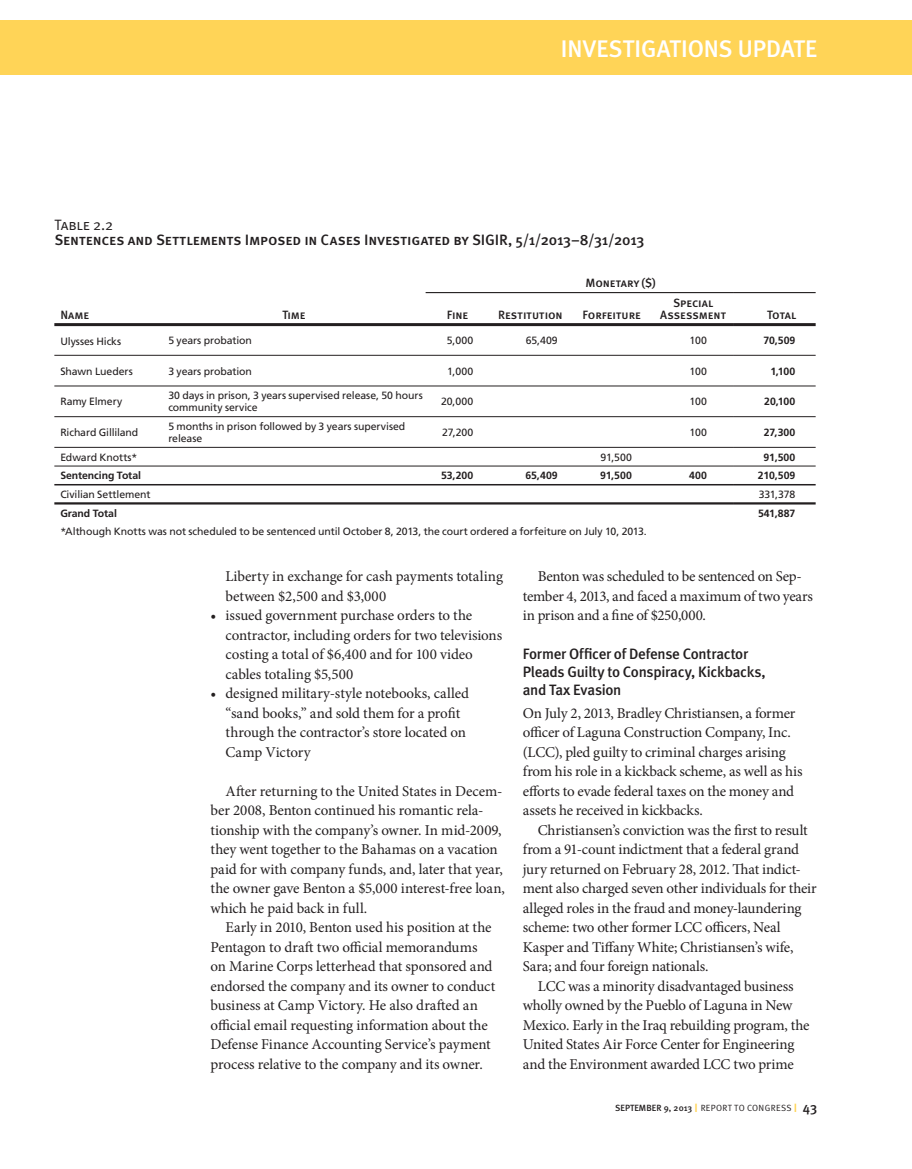
<style>
.page{position:relative;width:912px;height:1169px;background:#fff}
.page>*{position:absolute;margin:0;border:0;box-sizing:border-box;transform-origin:0 0}
.t1{font:500 24px "Meta";letter-spacing:-.005em;color:#fff}
.t2{font:15px/19.5px "Minion Pro";letter-spacing:-.01em;color:#231f20}
.t3{font:500 15px/18px "Meta";letter-spacing:-.02em;color:#231f20}
.t4{font:15px "Meta Medium Caps";letter-spacing:-.005em;color:#231f20}
.t5{font:15px "Meta Normal Caps";letter-spacing:-.01em;color:#231f20}
.t6{font:12px/12px "Meta Medium Caps";letter-spacing:-.01em;color:#231f20;text-align:center}
.t7{font:10.5px/12px "Frutiger";letter-spacing:-.01em;color:#231f20}
.t8{font:700 10.5px "Frutiger";letter-spacing:-.005em;color:#231f20}
.t9{font:9px "Meta Normal";letter-spacing:.04em;color:#231f20}
.s1{font-family:"Meta";font-weight:500}
.s2{font-family:"Meta";font-weight:500;font-size:12px;color:#ffd457}
.s3{font-family:"Meta";font-weight:500;font-size:13.5px}
</style>
<div class="page">
<div style="left:0;top:21px;width:912px;height:54px;background:#ffd457"></div>
<hr style="left:54px;top:386px;width:680px;height:1px;background:#231f20">
<hr style="left:734px;top:386px;width:82px;height:1px;background:#231f20">
<hr style="left:54px;top:416px;width:680px;height:1px;background:#231f20">
<hr style="left:734px;top:416px;width:82px;height:1px;background:#231f20">
<hr style="left:54px;top:323px;width:680px;height:3px;background:#231f20">
<hr style="left:734px;top:323px;width:82px;height:3px;background:#231f20">
<hr style="left:426px;top:292px;width:308px;height:1px;background:#231f20">
<hr style="left:734px;top:292px;width:82px;height:1px;background:#231f20">
<hr style="left:54px;top:502px;width:680px;height:2px;background:#231f20">
<hr style="left:734px;top:502px;width:82px;height:2px;background:#231f20">
<hr style="left:54px;top:355px;width:680px;height:1px;background:#231f20">
<hr style="left:734px;top:355px;width:82px;height:1px;background:#231f20">
<hr style="left:54px;top:447px;width:680px;height:1px;background:#231f20">
<hr style="left:734px;top:447px;width:82px;height:1px;background:#231f20">
<hr style="left:54px;top:466px;width:680px;height:1px;background:#231f20">
<hr style="left:734px;top:466px;width:82px;height:1px;background:#231f20">
<hr style="left:54px;top:484px;width:680px;height:1px;background:#231f20">
<hr style="left:734px;top:484px;width:82px;height:1px;background:#231f20">
<h1 class="t1" style="left:561px;top:40px;width:258px">INVESTIGATIONS UPDATE</h1>
<p class="t5" style="left:54px;top:216px;width:60px">Table 2.2</p>
<p class="t4" style="left:54px;top:231px;width:591px">Sentences and Settlements Imposed in Cases Investigated by SIGIR, 5/1/2013–8/31/2013</p>
<p class="t6" style="left:585px;top:277px;width:72px">Monetary ($)</p>
<p class="t6" style="left:60px;top:309px;width:30px">Name</p>
<p class="t6" style="left:282px;top:309px;width:25px">Time</p>
<p class="t6" style="left:447px;top:309px;width:23px">Fine</p>
<p class="t6" style="left:498px;top:309px;width:66px">Restitution</p>
<p class="t6" style="left:583px;top:309px;width:60px">Forfeiture</p>
<p class="t6" style="left:660px;top:297px;width:67px">Special<br>Assessment</p>
<p class="t6" style="left:767px;top:309px;width:31px">Total</p>
<p class="t7" style="left:60px;top:336px;width:62px">Ulysses Hicks</p>
<p class="t7" style="left:168px;top:335px;width:85px">5 years probation</p>
<p class="t7" style="left:447px;top:335px;width:28px">5,000</p>
<p class="t7" style="left:526px;top:335px;width:34px">65,409</p>
<p class="t7" style="left:690px;top:335px;width:19px">100</p>
<p class="t8" style="left:763px;top:336px;width:33px">70,509</p>
<p class="t7" style="left:60px;top:366px;width:74px">Shawn Lueders</p>
<p class="t7" style="left:168px;top:366px;width:85px">3 years probation</p>
<p class="t7" style="left:447px;top:366px;width:28px">1,000</p>
<p class="t7" style="left:690px;top:366px;width:19px">100</p>
<p class="t8" style="left:770px;top:367px;width:27px">1,100</p>
<p class="t7" style="left:60px;top:396px;width:63px">Ramy Elmery</p>
<p class="t7" style="left:168px;top:390px;width:256px">30 days in prison, 3 years supervised release, 50 hours community service</p>
<p class="t7" style="left:441px;top:396px;width:34px">20,000</p>
<p class="t7" style="left:690px;top:396px;width:19px">100</p>
<p class="t8" style="left:764px;top:397px;width:33px">20,100</p>
<p class="t7" style="left:60px;top:427px;width:80px">Richard Gilliland</p>
<p class="t7" style="left:168px;top:421px;width:238px">5 months in prison followed by 3 years supervised release</p>
<p class="t7" style="left:442px;top:427px;width:33px">27,200</p>
<p class="t7" style="left:690px;top:427px;width:19px">100</p>
<p class="t8" style="left:764px;top:428px;width:33px">27,300</p>
<p class="t7" style="left:60px;top:452px;width:78px">Edward Knotts*</p>
<p class="t7" style="left:601px;top:452px;width:33px">91,500</p>
<p class="t8" style="left:764px;top:453px;width:33px">91,500</p>
<p class="t8" style="left:60px;top:471px;width:82px">Sentencing Total</p>
<p class="t8" style="left:441px;top:471px;width:34px">53,200</p>
<p class="t8" style="left:525px;top:471px;width:34px">65,409</p>
<p class="t8" style="left:600px;top:471px;width:33px">91,500</p>
<p class="t8" style="left:689px;top:471px;width:19px">400</p>
<p class="t8" style="left:758px;top:471px;width:39px">210,509</p>
<p class="t7" style="left:60px;top:489px;width:92px">Civilian Settlement</p>
<p class="t7" style="left:759px;top:489px;width:38px">331,378</p>
<p class="t8" style="left:60px;top:509px;width:58px">Grand Total</p>
<p class="t8" style="left:758px;top:509px;width:39px">541,887</p>
<p class="t7" style="left:60px;top:526px;width:588px">*Although Knotts was not scheduled to be sentenced until October 8, 2013, the court ordered a forfeiture on July 10, 2013.</p>
<p class="t2" style="left:226px;top:568px;width:279px">Liberty in exchange for cash payments totaling between $2,500 and $3,000</p>
<p class="t2" style="left:226px;top:607px;width:278px;text-indent:-15px">• issued government purchase orders to the contractor, including orders for two televisions costing a total of $6,400 and for 100 video cables totaling $5,500</p>
<p class="t2" style="left:226px;top:685px;width:245px;text-indent:-15px">• designed military-style notebooks, called “sand books,” and sold them for a profit through the contractor’s store located on Camp Victory</p>
<p class="t2" style="left:211px;top:782px;width:296px;text-indent:15px">After returning to the United States in Decem&shy;ber 2008, Benton continued his romantic rela&shy;tionship with the company’s owner. In mid-2009, they went together to the Bahamas on a vacation paid for with company funds, and, later that year, the owner gave Benton a $5,000 interest-free loan, which he paid back in full.</p>
<p class="t2" style="left:211px;top:919px;width:286px;text-indent:15px">Early in 2010, Benton used his position at the Pentagon to draft two official memorandums on Marine Corps letterhead that sponsored and endorsed the company and its owner to conduct business at Camp Victory. He also drafted an official email requesting information about the Defense Finance Accounting Service’s payment process relative to the company and its owner.</p>
<p class="t2" style="left:523px;top:568px;width:292px;text-indent:15px">Benton was scheduled to be sentenced on Sep&shy;tember 4, 2013, and faced a maximum of two years in prison and a fine of $250,000.</p>
<p class="t3" style="left:523px;top:647px;width:244px">Former Officer of Defense Contractor<br>Pleads Guilty to Conspiracy, Kickbacks, and Tax Evasion</p>
<p class="t2" style="left:523px;top:704px;width:281px">On July 2, 2013, Bradley Christiansen, a former officer of Laguna Construction Company, Inc. (LCC), pled guilty to criminal charges arising from his role in a kickback scheme, as well as his efforts to evade federal taxes on the money and assets he received in kickbacks.</p>
<p class="t2" style="left:538px;top:821px;width:271px">Christiansen’s conviction was the first to result</p>
<p class="t2" style="left:523px;top:841px;width:278px">from a 91-count indictment that a federal grand</p>
<p class="t2" style="left:523px;top:860px;width:280px">jury returned on February 28, 2012. That indict-</p>
<p class="t2" style="left:523px;top:880px;width:295px">ment also charged seven other individuals for their</p>
<p class="t2" style="left:523px;top:899px;width:280px">alleged roles in the fraud and money-laundering</p>
<p class="t2" style="left:523px;top:919px;width:259px">scheme: two other former LCC officers, Neal</p>
<p class="t2" style="left:523px;top:938px;width:272px">Kasper and Tiffany White; Christiansen’s wife,</p>
<p class="t2" style="left:523px;top:958px;width:187px">Sara; and four foreign nationals.</p>
<p class="t2" style="left:538px;top:977px;width:257px">LCC was a minority disadvantaged business</p>
<p class="t2" style="left:523px;top:997px;width:271px">wholly owned by the Pueblo of Laguna in New</p>
<p class="t2" style="left:523px;top:1016px;width:288px">Mexico. Early in the Iraq rebuilding program, the</p>
<p class="t2" style="left:523px;top:1036px;width:273px">United States Air Force Center for Engineering</p>
<p class="t2" style="left:523px;top:1055px;width:272px">and the Environment awarded LCC two prime</p>
<p class="t9" style="left:615px;top:1105px;width:203px"><span class="s1">SEPTEMBER 9, 2013</span> <span class="s2">I</span> REPORT TO CONGRESS <span class="s2">I</span> <span class="s3">43</span></p>
</div>
